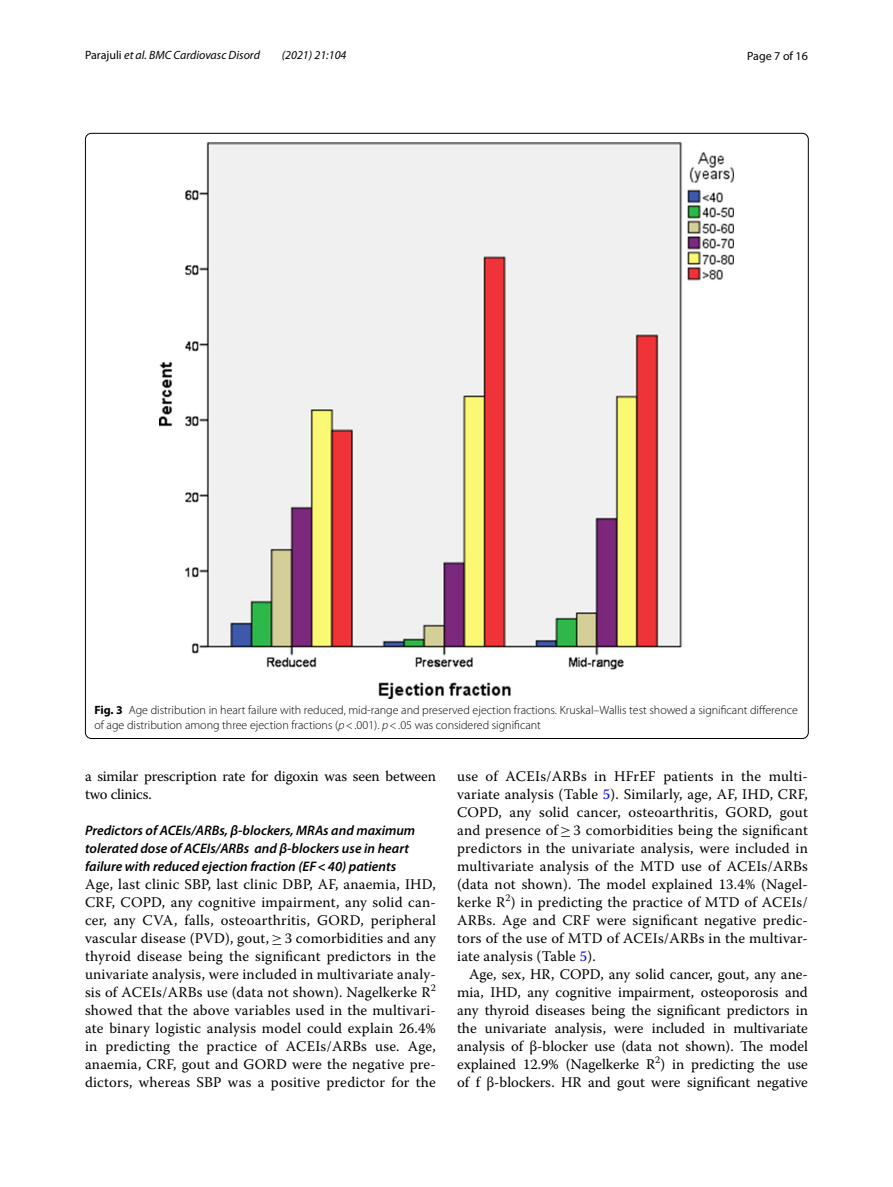
<style>
.page{position:relative;width:893px;height:1187px;background:#fff}
.page>*{position:absolute;margin:0;border:0;box-sizing:border-box;transform-origin:0 0}
.t1{font:14.7px/18px "Warnock Pro";letter-spacing:.005em;color:#000;text-align:justify}
.t2{font:14.7px/18px "Warnock Pro";letter-spacing:-.015em;color:#000}
.t3{font:italic 600 13.8px/18px "Myriad Pro";color:#000}
.t4{font:300 12px/15px "Myriad Pro";color:#000}
.t5{font:italic 12px "Myriad Pro";color:#000}
.t6{font:12px "Myriad Pro";color:#000}
.s1{font-style:normal}
.s2{font-weight:700}
.s3{font-style:italic}
.s4{font-family:"MTSY"}
.s5{color:#00f}
</style>
<div class="page">
<img style="left:160px;top:142px;width:574px;height:556px">
<p class="t5" style="left:85px;top:48px;width:176px"><span class="s1">Parajuli</span> et al. BMC Cardiovasc Disord</p>
<p class="t5" style="left:282px;top:48px;width:66px">(2021) 21:104</p>
<p class="t6" style="left:747px;top:48px;width:62px">Page 7 of 16</p>
<p class="t4" style="left:94px;top:702px;width:705px"><span class="s2">Fig. 3</span> Age distribution in heart failure with reduced, mid-range and preserved ejection fractions. Kruskal–Wallis test showed a significant difference of age distribution among three ejection fractions (<span class="s3">p</span>&lt;.001). <span class="s3">p</span>&lt;.05 was considered significant</p>
<p class="t2" style="left:85px;top:766px;width:352px">a similar prescription rate for digoxin was seen between two clinics.</p>
<p class="t3" style="left:85px;top:820px;width:332px">Predictors of ACEIs/ARBs, β‑blockers, MRAs and maximum tolerated dose of ACEIs/ARBs and β‑blockers use in heart failure with reduced ejection fraction (EF&lt;40) patients</p>
<p class="t1" style="left:85px;top:874px;width:352px">Age, last clinic SBP, last clinic DBP, AF, anaemia, IHD, CRF, COPD, any cognitive impairment, any solid can&shy;cer, any CVA, falls, osteoarthritis, GORD, peripheral vascular disease (PVD), gout, <span class="s4">≥</span> 3 comorbidities and any thyroid disease being the significant predictors in the univariate analysis, were included in multivariate analy&shy;sis of ACEIs/ARBs use (data not shown). Nagelkerke R<sup>2 </sup>showed that the above variables used in the multivari&shy;ate binary logistic analysis model could explain 26.4% in predicting the practice of ACEIs/ARBs use. Age, anaemia, CRF, gout and GORD were the negative pre&shy;dictors, whereas SBP was a positive predictor for the</p>
<p class="t1" style="left:457px;top:766px;width:352px">use of ACEIs/ARBs in HFrEF patients in the multi&shy;variate analysis (Table <span class="s5">5</span>). Similarly, age, AF, IHD, CRF, COPD, any solid cancer, osteoarthritis, GORD, gout and presence of <span class="s4">≥</span> 3 comorbidities being the significant predictors in the univariate analysis, were included in multivariate analysis of the MTD use of ACEIs/ARBs (data not shown). The model explained 13.4% (Nagel&shy;kerke R<sup>2</sup>) in predicting the practice of MTD of ACEIs/ ARBs. Age and CRF were significant negative predic&shy;tors of the use of MTD of ACEIs/ARBs in the multivar&shy;iate analysis (Table <span class="s5">5</span>).</p>
<p class="t1" style="left:457px;top:964px;width:352px;text-indent:12px">Age, sex, HR, COPD, any solid cancer, gout, any ane&shy;mia, IHD, any cognitive impairment, osteoporosis and any thyroid diseases being the significant predictors in the univariate analysis, were included in multivariate analysis of β-blocker use (data not shown). The model explained 12.9% (Nagelkerke R<sup>2</sup>) in predicting the use of f β-blockers. HR and gout were significant negative</p>
</div>
